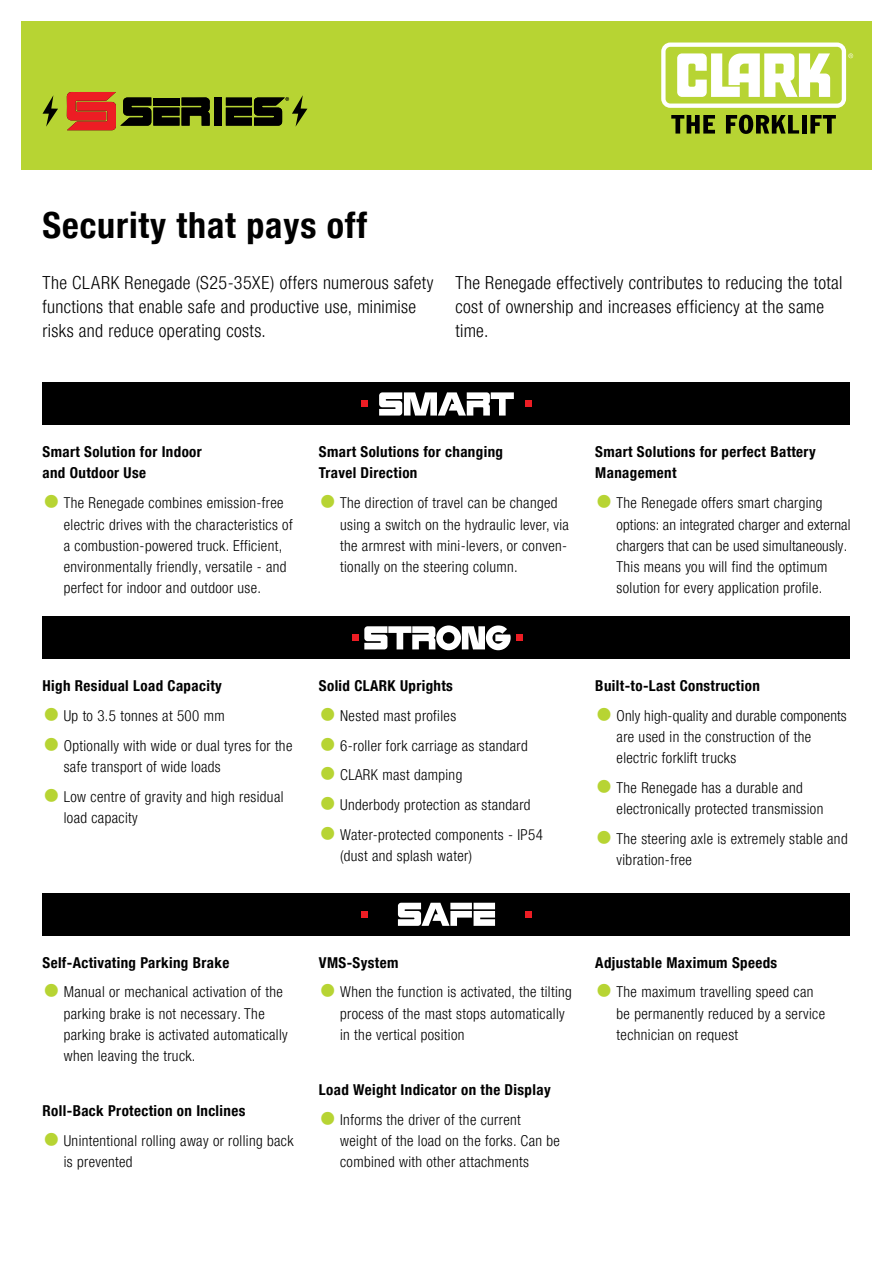
<style>
.page{position:relative;width:893px;height:1263px;background:#fff}
.page>*{position:absolute;margin:0;border:0;box-sizing:border-box;transform-origin:0 0}
.t1{font:700 condensed 36px "Helvetica Neue LT Pro";letter-spacing:.025em;color:#000}
.t2{font:300 condensed 18px/24px "Helvetica Neue LT Pro";letter-spacing:.015em;color:#000}
.t3{font:300 condensed 15px/21.3px "Helvetica Neue LT Pro";letter-spacing:.025em;color:#000}
.t4{font:700 condensed 15px/21.3px "Helvetica Neue LT Pro";letter-spacing:.025em;color:#000}
.s1{font-size:36px;color:#b7d433}
</style>
<div class="page">
<div style="left:43px;top:893px;width:807px;height:42px;background:#000"></div>
<div style="left:43px;top:617px;width:807px;height:42px;background:#000"></div>
<div style="left:43px;top:383px;width:807px;height:42px;background:#000"></div>
<svg style="left:517px;top:635px;width:6px;height:6px"></svg>
<svg style="left:352px;top:635px;width:6px;height:6px"></svg>
<svg style="left:364px;top:625px;width:147px;height:25px"></svg>
<svg style="left:526px;top:911px;width:6px;height:6px"></svg>
<svg style="left:361px;top:911px;width:6px;height:6px"></svg>
<svg style="left:398px;top:903px;width:97px;height:23px"></svg>
<svg style="left:379px;top:392px;width:135px;height:24px"></svg>
<svg style="left:526px;top:401px;width:6px;height:6px"></svg>
<svg style="left:361px;top:401px;width:6px;height:6px"></svg>
<div style="left:21px;top:21px;width:851px;height:149px;background:#b7d433"></div>
<svg style="left:67px;top:92px;width:143px;height:38px"></svg>
<div style="left:214px;top:98px;width:8px;height:28px;background:#000"></div>
<div style="left:153px;top:98px;width:26px;height:8px;background:#000"></div>
<svg style="left:43px;top:95px;width:15px;height:32px"></svg>
<svg style="left:226px;top:95px;width:81px;height:32px"></svg>
<svg style="left:661px;top:43px;width:192px;height:65px"></svg>
<svg style="left:671px;top:115px;width:44px;height:19px"></svg>
<svg style="left:726px;top:115px;width:73px;height:19px"></svg>
<div style="left:802px;top:115px;width:5px;height:19px;background:#000"></div>
<svg style="left:810px;top:115px;width:26px;height:19px"></svg>
<h1 class="t1" style="left:43px;top:204px;width:326px">Security that pays off</h1>
<p class="t2" style="left:43px;top:271px;width:393px">The CLARK Renegade (S25-35XE) offers numerous safety functions that enable safe and productive use, minimise risks and reduce operating costs.</p>
<p class="t2" style="left:455px;top:271px;width:388px">The Renegade effectively contributes to reducing the total cost of ownership and increases efficiency at the same time.</p>
<p class="t4" style="left:43px;top:441px;width:161px">Smart Solution for Indoor and Outdoor Use</p>
<p class="t3" style="left:64px;top:492px;width:230px;text-indent:-21px"><span class="s1">•</span> The Renegade combines emission-free electric drives with the characteristics of a combustion-powered truck. Efficient, environmentally friendly, versatile - and perfect for indoor and outdoor use.</p>
<p class="t4" style="left:319px;top:441px;width:186px">Smart Solutions for changing<br>Travel Direction</p>
<p class="t3" style="left:340px;top:492px;width:230px;text-indent:-21px"><span class="s1">•</span> The direction of travel can be changed using a switch on the hydraulic lever, via the armrest with mini-levers, or conven&shy;tionally on the steering column.</p>
<p class="t4" style="left:595px;top:441px;width:222px">Smart Solutions for perfect Battery<br>Management</p>
<p class="t3" style="left:617px;top:492px;width:235px;text-indent:-21px"><span class="s1">•</span> The Renegade offers smart charging options: an integrated charger and external chargers that can be used simultaneously.<br>This means you will find the optimum solution for every application profile.</p>
<p class="t4" style="left:43px;top:675px;width:181px">High Residual Load Capacity</p>
<p class="t3" style="left:43px;top:705px;width:184px"><span class="s1">•</span> Up to 3.5 tonnes at 500 mm</p>
<p class="t3" style="left:64px;top:734px;width:230px;text-indent:-21px"><span class="s1">•</span> Optionally with wide or dual tyres for the safe transport of wide loads</p>
<p class="t3" style="left:64px;top:786px;width:221px;text-indent:-21px"><span class="s1">•</span> Low centre of gravity and high residual load capacity</p>
<p class="t4" style="left:319px;top:675px;width:136px">Solid CLARK Uprights</p>
<p class="t3" style="left:319px;top:705px;width:139px"><span class="s1">•</span> Nested mast profiles</p>
<p class="t3" style="left:319px;top:734px;width:210px"><span class="s1">•</span> 6-roller fork carriage as standard</p>
<p class="t3" style="left:319px;top:764px;width:145px"><span class="s1">•</span> CLARK mast damping</p>
<p class="t3" style="left:319px;top:794px;width:213px"><span class="s1">•</span> Underbody protection as standard</p>
<p class="t3" style="left:340px;top:824px;width:204px;text-indent:-21px"><span class="s1">•</span> Water-protected components - IP54 (dust and splash water)</p>
<p class="t4" style="left:595px;top:675px;width:166px">Built-to-Last Construction</p>
<p class="t3" style="left:617px;top:704px;width:232px;text-indent:-21px"><span class="s1">•</span> Only high-quality and durable components are used in the construction of the electric forklift trucks</p>
<p class="t3" style="left:617px;top:777px;width:208px;text-indent:-21px"><span class="s1">•</span> The Renegade has a durable and electronically protected transmission</p>
<p class="t3" style="left:617px;top:828px;width:233px;text-indent:-21px"><span class="s1">•</span> The steering axle is extremely stable and vibration-free</p>
<p class="t4" style="left:43px;top:951px;width:188px">Self-Activating Parking Brake</p>
<p class="t3" style="left:64px;top:981px;width:226px;text-indent:-21px"><span class="s1">•</span> Manual or mechanical activation of the parking brake is not necessary. The parking brake is activated automatically when leaving the truck.</p>
<p class="t4" style="left:43px;top:1100px;width:204px">Roll-Back Protection on Inclines</p>
<p class="t3" style="left:64px;top:1130px;width:231px;text-indent:-21px"><span class="s1">•</span> Unintentional rolling away or rolling back is prevented</p>
<p class="t4" style="left:319px;top:951px;width:81px">VMS-System</p>
<p class="t3" style="left:340px;top:981px;width:233px;text-indent:-21px"><span class="s1">•</span> When the function is activated, the tilting process of the mast stops automatically in the vertical position</p>
<p class="t4" style="left:319px;top:1079px;width:233px">Load Weight Indicator on the Display</p>
<p class="t3" style="left:340px;top:1109px;width:221px;text-indent:-21px"><span class="s1">•</span> Informs the driver of the current weight of the load on the forks. Can be combined with other attachments</p>
<p class="t4" style="left:595px;top:951px;width:183px">Adjustable Maximum Speeds</p>
<p class="t3" style="left:617px;top:981px;width:210px;text-indent:-21px"><span class="s1">•</span> The maximum travelling speed can be permanently reduced by a service technician on request</p>
</div>
